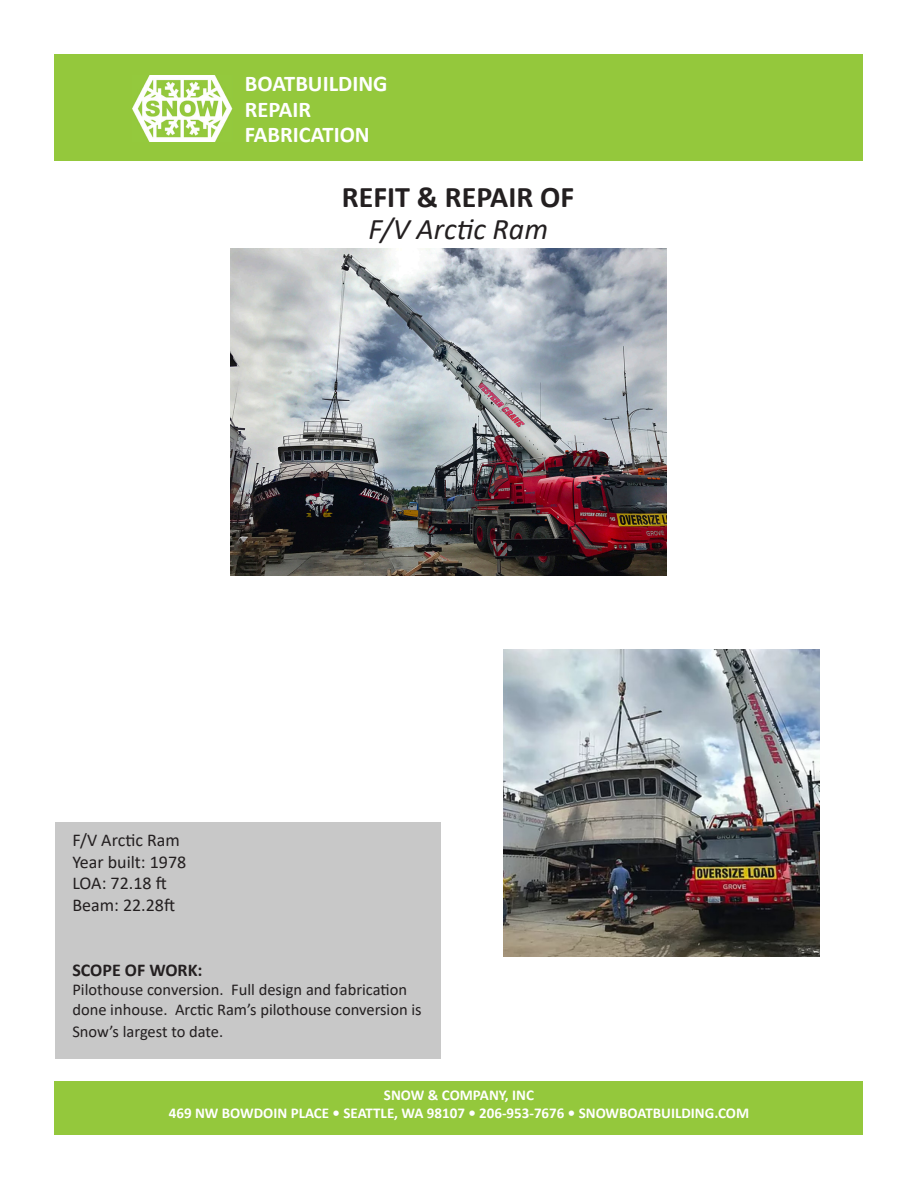
<style>
.page{position:relative;width:918px;height:1188px;background:#fff}
.page>*{position:absolute;margin:0;border:0;box-sizing:border-box;transform-origin:0 0}
.t1{font:700 30px "Calibri";color:#231f20}
.t2{font:italic 30px "Calibri";color:#231f20}
.t3{font:700 22.5px "Calibri";color:#fff}
.t4{font:18px "Calibri";color:#231f20}
.t5{font:700 18px "Calibri";color:#231f20}
.t6{font:16.5px/19.8px "Calibri";color:#231f20}
.t7{font:700 15px "Calibri";color:#fff}
</style>
<div class="page">
<div style="left:55px;top:55px;width:808px;height:106px;background:#94c83c"></div>
<img style="left:133px;top:75px;width:100px;height:67px">
<div style="left:54px;top:1081px;width:808px;height:54px;background:#94c83c"></div>
<div style="left:55px;top:822px;width:386px;height:236px;background:#c8c8c8"></div>
<img style="left:230px;top:248px;width:436px;height:328px">
<img style="left:503px;top:649px;width:317px;height:308px">
<p class="t3" style="left:245px;top:68px;width:144px">BOATBUILDING</p>
<p class="t3" style="left:245px;top:93px;width:68px">REPAIR</p>
<p class="t3" style="left:245px;top:119px;width:126px">FABRICATION</p>
<p class="t1" style="left:342px;top:176px;width:234px">REFIT &amp; REPAIR OF</p>
<p class="t2" style="left:368px;top:208px;width:181px">F/V Arctic Ram</p>
<p class="t4" style="left:72px;top:827px;width:109px">F/V Arctic Ram</p>
<p class="t4" style="left:72px;top:849px;width:115px">Year built: 1978</p>
<p class="t4" style="left:72px;top:871px;width:96px">LOA: 72.18 ft</p>
<p class="t4" style="left:72px;top:892px;width:104px">Beam: 22.28ft</p>
<p class="t5" style="left:72px;top:957px;width:132px">SCOPE OF WORK:</p>
<p class="t6" style="left:72px;top:980px;width:351px">Pilothouse conversion. Full design and fabrication done inhouse. Arctic Ram’s pilothouse conversion is</p>
<p class="t6" style="left:72px;top:1021px;width:152px">Snow’s largest to date.</p>
<p class="t7" style="left:384px;top:1084px;width:152px">SNOW &amp; COMPANY, INC</p>
<p class="t7" style="left:169px;top:1102px;width:582px">469 NW BOWDOIN PLACE • SEATTLE, WA 98107 • 206-953-7676 • SNOWBOATBUILDING.COM</p>
</div>
